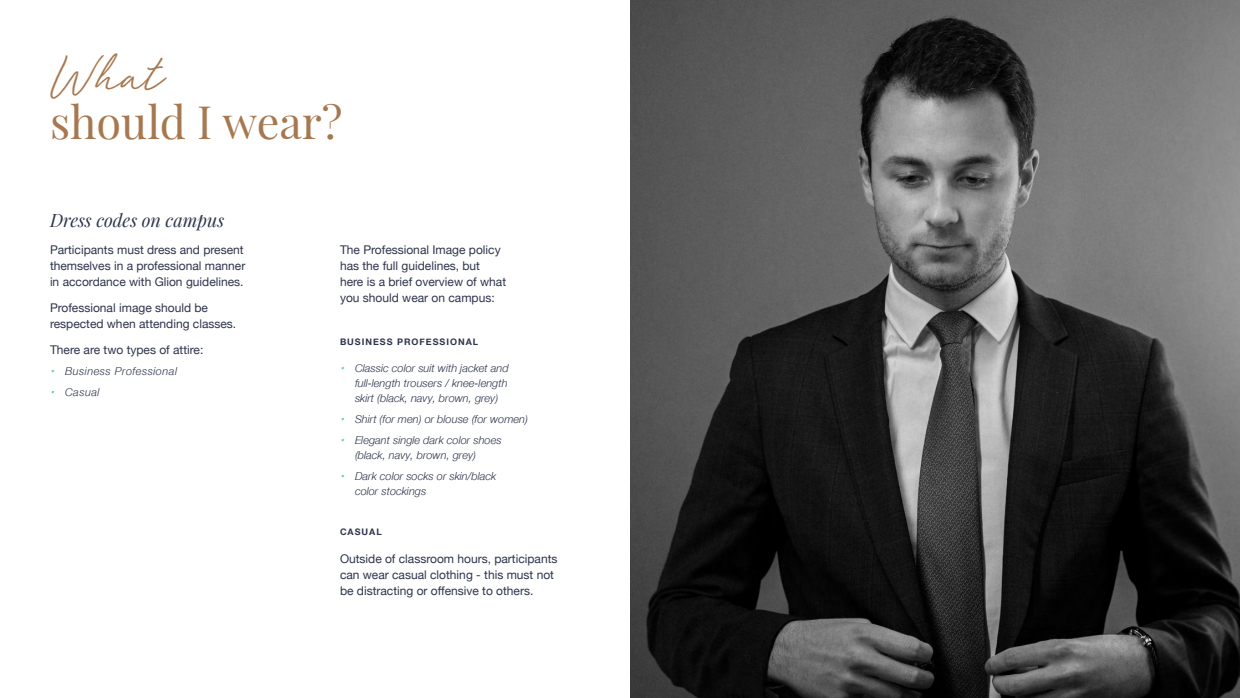
<style>
.page{position:relative;width:1240px;height:698px;background:#fff}
.page>*{position:absolute;margin:0;border:0;box-sizing:border-box;transform-origin:0 0}
.t1{font:45px "Playfair Display";color:#a77850}
.t2{font:45px "Red Vevet";color:#a77850}
.t3{font:italic 18px "Playfair Display";color:#2d344c}
.t4{font:12px/16px "Helvetica Neue";color:#2d344c}
.t5{font:italic 11px/15px "Helvetica Neue";color:#2d344c}
.t6{font:italic 11px "Helvetica Neue";letter-spacing:.04em;color:#2d344c}
.t7{font:700 9px "Helvetica Neue";letter-spacing:.11em;color:#2d344c}
.s1{font-weight:700;color:#5fd5b1}
</style>
<div class="page">
<svg style="left:630px;top:0;width:610px;height:698px;background:#4b4b4b"></svg>
<h1 class="t2" style="left:50px;top:44px;width:115px">What</h1>
<h1 class="t1" style="left:50px;top:87px;width:294px">should I wear?</h1>
<h2 class="t3" style="left:50px;top:207px;width:176px">Dress codes on campus</h2>
<p class="t4" style="left:50px;top:243px;width:197px">Participants must dress and present themselves in a professional manner in accordance with Glion guidelines.</p>
<p class="t4" style="left:50px;top:301px;width:188px">Professional image should be respected when attending classes.</p>
<p class="t4" style="left:50px;top:343px;width:155px">There are two types of attire:</p>
<p class="t6" style="left:50px;top:365px;width:129px"><span class="s1">•</span> Business Professional</p>
<p class="t5" style="left:50px;top:385px;width:51px"><span class="s1">•</span> Casual</p>
<p class="t4" style="left:340px;top:243px;width:168px">The Professional Image policy has the full guidelines, but here is a brief overview of what you should wear on campus:</p>
<p class="t7" style="left:340px;top:335px;width:140px">BUSINESS PROFESSIONAL</p>
<p class="t5" style="left:355px;top:360px;width:155px;text-align:justify;text-indent:-15px"><span class="s1">•</span> Classic color suit with jacket and full-length trousers / knee-length skirt (black, navy, brown, grey)</p>
<p class="t5" style="left:340px;top:411px;width:189px"><span class="s1">•</span> Shirt (for men) or blouse (for women)</p>
<p class="t5" style="left:355px;top:432px;width:148px;text-indent:-15px"><span class="s1">•</span> Elegant single dark color shoes (black, navy, brown, grey)</p>
<p class="t5" style="left:355px;top:468px;width:143px;text-indent:-15px"><span class="s1">•</span> Dark color socks or skin/black color stockings</p>
<p class="t7" style="left:340px;top:524px;width:43px">CASUAL</p>
<p class="t4" style="left:340px;top:552px;width:219px">Outside of classroom hours, participants can wear casual clothing - this must not be distracting or offensive to others.</p>
</div>
